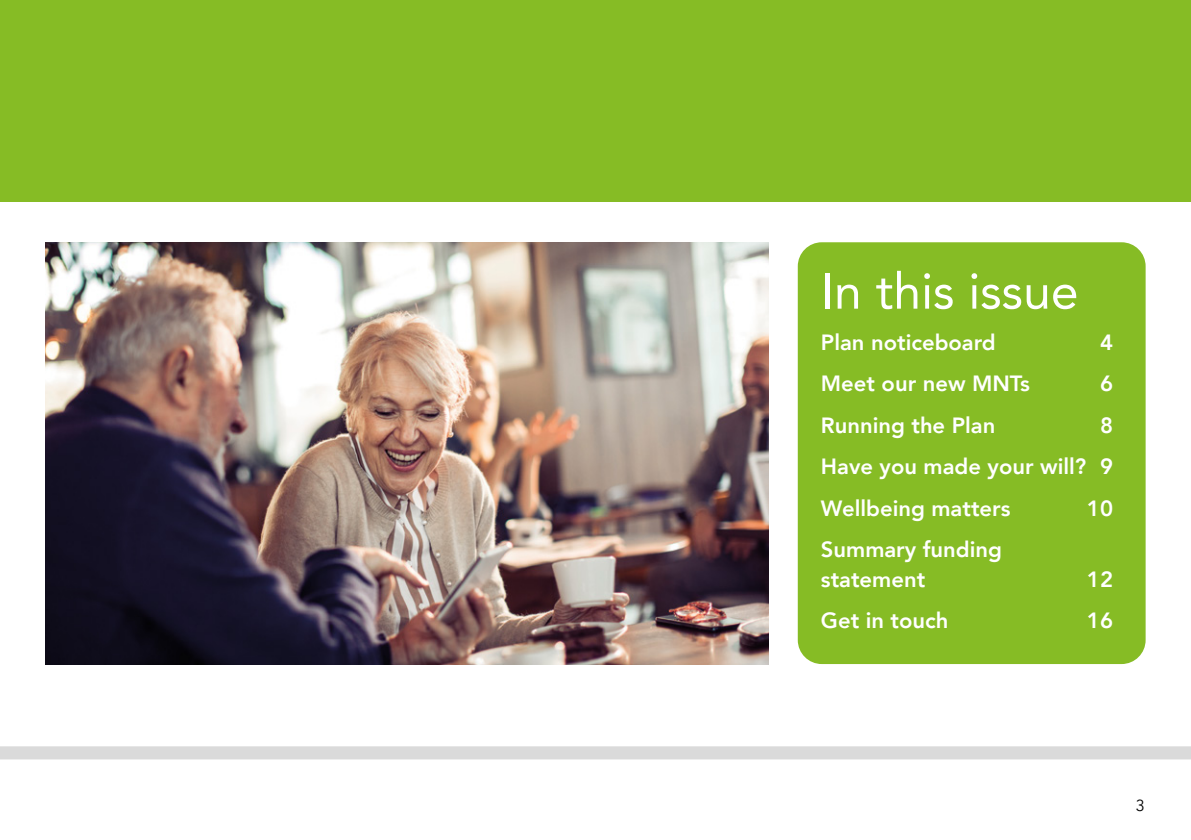
<style>
.page{position:relative;width:1191px;height:840px;background:#fff}
.page>*{position:absolute;margin:0;border:0;box-sizing:border-box;transform-origin:0 0}
.t1{font:50px "Avenir";color:#fff}
.t2{font:800 22px/41.4px "Avenir";color:#fff;text-align:justify}
.t3{font:16px "Avenir";color:#000}
</style>
<div class="page">
<div style="left:0;top:0;width:1191px;height:202px;background:#86bc25"></div>
<div style="left:0;top:746px;width:1191px;height:13px;background:#dadada"></div>
<div style="left:797px;top:242px;width:348px;height:421px;background:#86bc25;border-radius:24px"></div>
<img style="left:45px;top:242px;width:723px;height:421px">
<h1 class="t1" style="left:821px;top:251px;width:259px">In this issue</h1>
<p class="t2" style="left:821px;top:321px;width:176px">Plan noticeboard</p>
<p class="t2" style="left:1100px;top:321px;width:15px">4</p>
<p class="t2" style="left:821px;top:363px;width:210px">Meet our new MNTs</p>
<p class="t2" style="left:1100px;top:363px;width:15px">6</p>
<p class="t2" style="left:821px;top:404px;width:176px">Running the Plan</p>
<p class="t2" style="left:821px;top:404px;width:294px;text-indent:279px">8<br>Have you made your will? 9<br>Wellbeing matters</p>
<p class="t2" style="left:1087px;top:487px;width:28px">10</p>
<p class="t2" style="left:821px;top:534px;width:182px;line-height:30px">Summary funding statement</p>
<p class="t2" style="left:1087px;top:558px;width:28px">12</p>
<p class="t2" style="left:821px;top:599px;width:129px">Get in touch</p>
<p class="t2" style="left:1087px;top:599px;width:28px">16</p>
<p class="t3" style="left:1135px;top:795px;width:10px">3</p>
</div>
